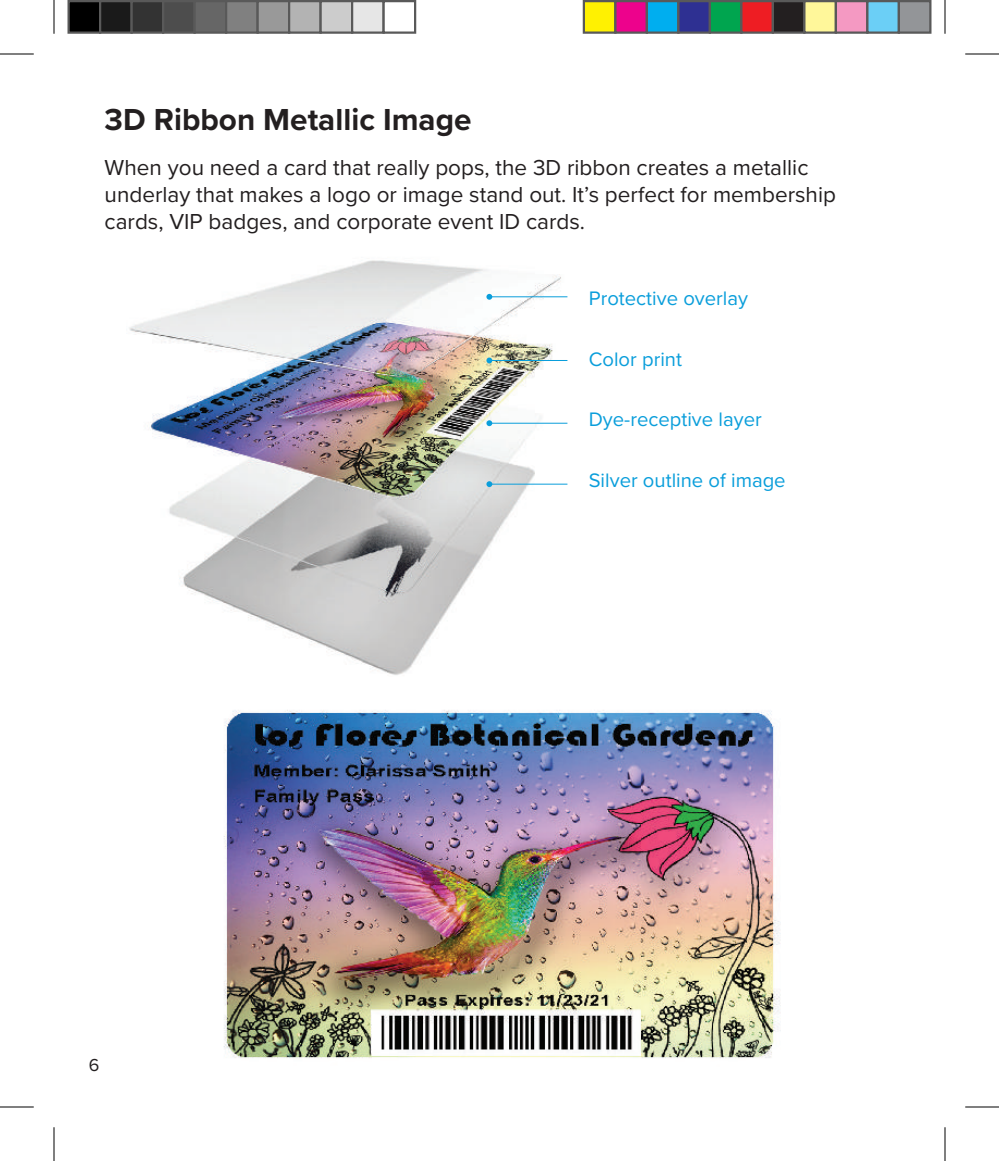
<style>
.page{position:relative;width:999px;height:1161px;background:#fff}
.page>*{position:absolute;margin:0;border:0;box-sizing:border-box;transform-origin:0 0}
.t1{font:700 31.5px "Proxima Nova";color:#231f20}
.t2{font:22.5px/27px "Proxima Nova";color:#231f20}
.t3{font:20.25px "Proxima Nova";color:#0a9edb}
.t4{font:18px "Proxima Nova";color:#231f20}
</style>
<div class="page">
<img style="left:129px;top:260px;width:439px;height:415px">
<hr style="left:489px;top:296px;width:78px;height:1px;background:#0a9edb">
<svg style="left:486px;top:294px;width:6px;height:6px"></svg>
<hr style="left:489px;top:360px;width:78px;height:1px;background:#0a9edb">
<svg style="left:486px;top:358px;width:6px;height:5px"></svg>
<hr style="left:489px;top:423px;width:78px;height:1px;background:#0a9edb">
<svg style="left:486px;top:420px;width:6px;height:6px"></svg>
<hr style="left:489px;top:484px;width:78px;height:1px;background:#0a9edb">
<svg style="left:486px;top:481px;width:6px;height:6px"></svg>
<img style="left:224px;top:710px;width:557px;height:348px">
<hr style="left:0;top:54px;width:34px;height:1px;background:#000">
<hr style="left:965px;top:54px;width:34px;height:1px;background:#000">
<hr style="left:0;top:1107px;width:34px;height:1px;background:#000">
<hr style="left:965px;top:1107px;width:34px;height:1px;background:#000">
<hr style="left:54px;top:0;width:1px;height:34px;background:#000">
<hr style="left:54px;top:1127px;width:1px;height:34px;background:#000">
<hr style="left:945px;top:0;width:1px;height:34px;background:#000">
<hr style="left:945px;top:1127px;width:1px;height:34px;background:#000">
<div style="left:69px;top:1px;width:31px;height:32px;background:#000"></div>
<div style="left:68px;top:0;width:33px;height:34px;border:2px solid #595959"></div>
<div style="left:100px;top:1px;width:32px;height:32px;background:#1a1a1a"></div>
<div style="left:99px;top:0;width:34px;height:34px;border:2px solid #595959"></div>
<div style="left:132px;top:1px;width:31px;height:32px;background:#333"></div>
<div style="left:130px;top:0;width:34px;height:34px;border:2px solid #595959"></div>
<div style="left:163px;top:1px;width:32px;height:32px;background:#4d4d4d"></div>
<div style="left:162px;top:0;width:34px;height:34px;border:2px solid #595959"></div>
<div style="left:195px;top:1px;width:31px;height:32px;background:#666"></div>
<div style="left:194px;top:0;width:33px;height:34px;border:2px solid #595959"></div>
<div style="left:226px;top:1px;width:32px;height:32px;background:#808080"></div>
<div style="left:225px;top:0;width:34px;height:34px;border:2px solid #595959"></div>
<div style="left:258px;top:1px;width:31px;height:32px;background:#999"></div>
<div style="left:256px;top:0;width:34px;height:34px;border:2px solid #595959"></div>
<div style="left:289px;top:1px;width:32px;height:32px;background:#b3b3b3"></div>
<div style="left:288px;top:0;width:34px;height:34px;border:2px solid #595959"></div>
<div style="left:321px;top:1px;width:31px;height:32px;background:#ccc"></div>
<div style="left:320px;top:0;width:33px;height:34px;border:2px solid #595959"></div>
<div style="left:352px;top:1px;width:32px;height:32px;background:#e6e6e6"></div>
<div style="left:351px;top:0;width:34px;height:34px;border:2px solid #595959"></div>
<div style="left:382px;top:0;width:34px;height:34px;border:2px solid #595959"></div>
<div style="left:584px;top:1px;width:31px;height:32px;background:#fff101"></div>
<div style="left:583px;top:0;width:33px;height:34px;border:2px solid #595959"></div>
<div style="left:615px;top:1px;width:32px;height:32px;background:#ed028c"></div>
<div style="left:614px;top:0;width:34px;height:34px;border:2px solid #595959"></div>
<div style="left:647px;top:1px;width:31px;height:32px;background:#00aeef"></div>
<div style="left:646px;top:0;width:34px;height:34px;border:2px solid #595959"></div>
<div style="left:678px;top:1px;width:32px;height:32px;background:#2e3092"></div>
<div style="left:677px;top:0;width:34px;height:34px;border:2px solid #595959"></div>
<div style="left:710px;top:1px;width:31px;height:32px;background:#00a54f"></div>
<div style="left:709px;top:0;width:33px;height:34px;border:2px solid #595959"></div>
<div style="left:741px;top:1px;width:32px;height:32px;background:#ee1d23"></div>
<div style="left:740px;top:0;width:34px;height:34px;border:2px solid #595959"></div>
<div style="left:773px;top:1px;width:31px;height:32px;background:#231f20"></div>
<div style="left:772px;top:0;width:34px;height:34px;border:2px solid #595959"></div>
<div style="left:804px;top:1px;width:32px;height:32px;background:#fff79a"></div>
<div style="left:803px;top:0;width:34px;height:34px;border:2px solid #595959"></div>
<div style="left:836px;top:1px;width:31px;height:32px;background:#f499c2"></div>
<div style="left:835px;top:0;width:33px;height:34px;border:2px solid #595959"></div>
<div style="left:867px;top:1px;width:32px;height:32px;background:#6bcff6"></div>
<div style="left:866px;top:0;width:34px;height:34px;border:2px solid #595959"></div>
<div style="left:899px;top:1px;width:31px;height:32px;background:#939598"></div>
<div style="left:898px;top:0;width:34px;height:34px;border:2px solid #595959"></div>
<h1 class="t1" style="left:105px;top:96px;width:368px">3D Ribbon Metallic Image</h1>
<p class="t2" style="left:105px;top:153px;width:733px">When you need a card that really pops, the 3D ribbon creates a metallic underlay that makes a logo or image stand out. It’s perfect for membership cards, VIP badges, and corporate event ID cards.</p>
<p class="t3" style="left:589px;top:283px;width:161px">Protective overlay</p>
<p class="t3" style="left:589px;top:344px;width:95px">Color print</p>
<p class="t3" style="left:589px;top:405px;width:174px">Dye-receptive layer</p>
<p class="t4" style="left:89px;top:1051px;width:12px">6</p>
<p class="t3" style="left:589px;top:465px;width:198px">Silver outline of image</p>
</div>
